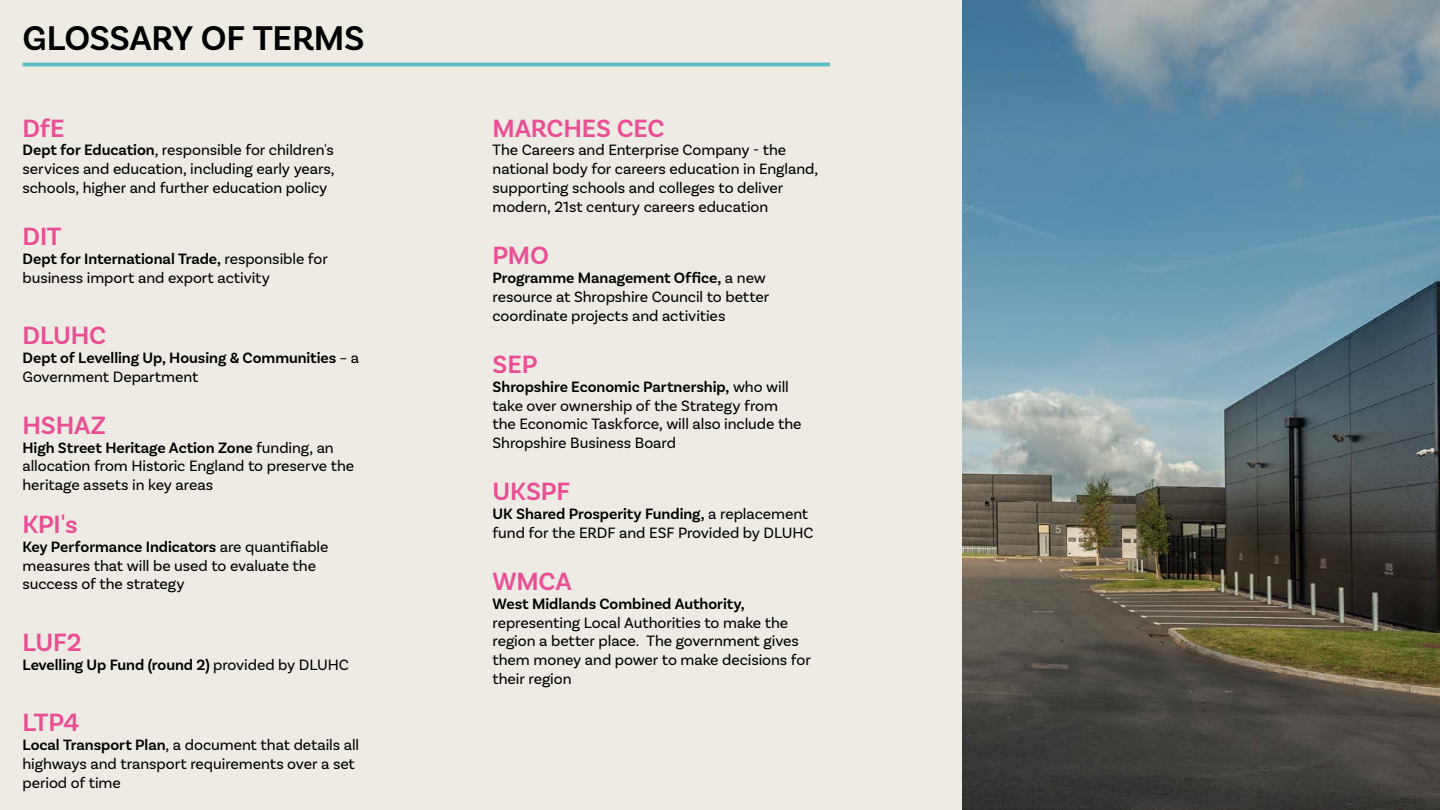
<style>
.page{position:relative;width:1440px;height:810px;background:#fff}
.page>*{position:absolute;margin:0;border:0;box-sizing:border-box;transform-origin:0 0}
.t1{font:600 36px "Basic Sans";letter-spacing:-.01em;color:#000}
.t2{font:600 26.25px "Basic Sans";letter-spacing:-.005em;color:#ea4f96}
.t3{font:15.75px/18.9px "Basic Sans";letter-spacing:-.005em;color:#000}
.t4{font:600 15.75px/18.9px "Basic Sans";letter-spacing:-.005em;color:#000}
.s1{font-weight:600}
.s2{font-weight:400}
</style>
<div class="page">
<div style="left:0;top:0;width:962px;height:810px;background:#eeebe4"></div>
<img style="left:962px;top:0;width:478px;height:810px">
<hr style="left:22px;top:63px;width:808px;height:3px;background:#57bfc5">
<h1 class="t1" style="left:22px;top:16px;width:344px">GLOSSARY OF TERMS</h1>
<h2 class="t2" style="left:22px;top:112px;width:43px">DfE</h2>
<p class="t3" style="left:22px;top:141px;width:314px;text-align:justify"><span class="s1">Dept for Education</span>, responsible for children's services and education, including early years, schools, higher and further education policy</p>
<h2 class="t2" style="left:22px;top:220px;width:41px">DIT</h2>
<p class="t3" style="left:22px;top:249px;width:307px"><span class="s1">Dept for International Trade,</span> responsible for business import and export activity</p>
<h2 class="t2" style="left:22px;top:319px;width:85px">DLUHC</h2>
<p class="t4" style="left:22px;top:348px;width:338px">Dept of Levelling Up, Housing &amp; Communities <span class="s2">– a<br>Government Department</span></p>
<h2 class="t2" style="left:22px;top:409px;width:85px">HSHAZ</h2>
<p class="t3" style="left:22px;top:438px;width:333px"><span class="s1">High Street Heritage Action Zone</span> funding, an allocation from Historic England to preserve the heritage assets in key areas</p>
<h2 class="t2" style="left:22px;top:508px;width:57px">KPI's</h2>
<p class="t3" style="left:22px;top:537px;width:308px"><span class="s1">Key Performance Indicators</span> are quantifiable measures that will be used to evaluate the success of the strategy</p>
<h2 class="t2" style="left:22px;top:626px;width:61px">LUF2</h2>
<p class="t4" style="left:22px;top:655px;width:328px">Levelling Up Fund (round 2) <span class="s2">provided by DLUHC</span></p>
<h2 class="t2" style="left:22px;top:706px;width:59px">LTP4</h2>
<p class="t3" style="left:22px;top:735px;width:338px"><span class="s1">Local Transport Plan</span>, a document that details all highways and transport requirements over a set period of time</p>
<h2 class="t2" style="left:492px;top:112px;width:174px">MARCHES CEC</h2>
<p class="t3" style="left:492px;top:141px;width:327px">The Careers and Enterprise Company - the national body for careers education in England, supporting schools and colleges to deliver modern, 21st century careers education</p>
<h2 class="t2" style="left:492px;top:240px;width:58px">PMO</h2>
<p class="t3" style="left:492px;top:268px;width:278px"><span class="s1">Programme Management Office,</span> a new resource at Shropshire Council to better coordinate projects and activities</p>
<h2 class="t2" style="left:492px;top:348px;width:47px">SEP</h2>
<p class="t3" style="left:492px;top:377px;width:311px"><span class="s1">Shropshire Economic Partnership,</span> who will take over ownership of the Strategy from the Economic Taskforce, will also include the Shropshire Business Board</p>
<h2 class="t2" style="left:492px;top:476px;width:79px">UKSPF</h2>
<p class="t3" style="left:492px;top:504px;width:323px"><span class="s1">UK Shared Prosperity Funding,</span> a replacement fund for the ERDF and ESF Provided by DLUHC</p>
<h2 class="t2" style="left:492px;top:565px;width:81px">WMCA</h2>
<p class="t4" style="left:492px;top:594px;width:254px">West Midlands Combined Authority,</p>
<p class="t3" style="left:492px;top:613px;width:320px">representing Local Authorities to make the region a better place. The government gives them money and power to make decisions for their region</p>
</div>
